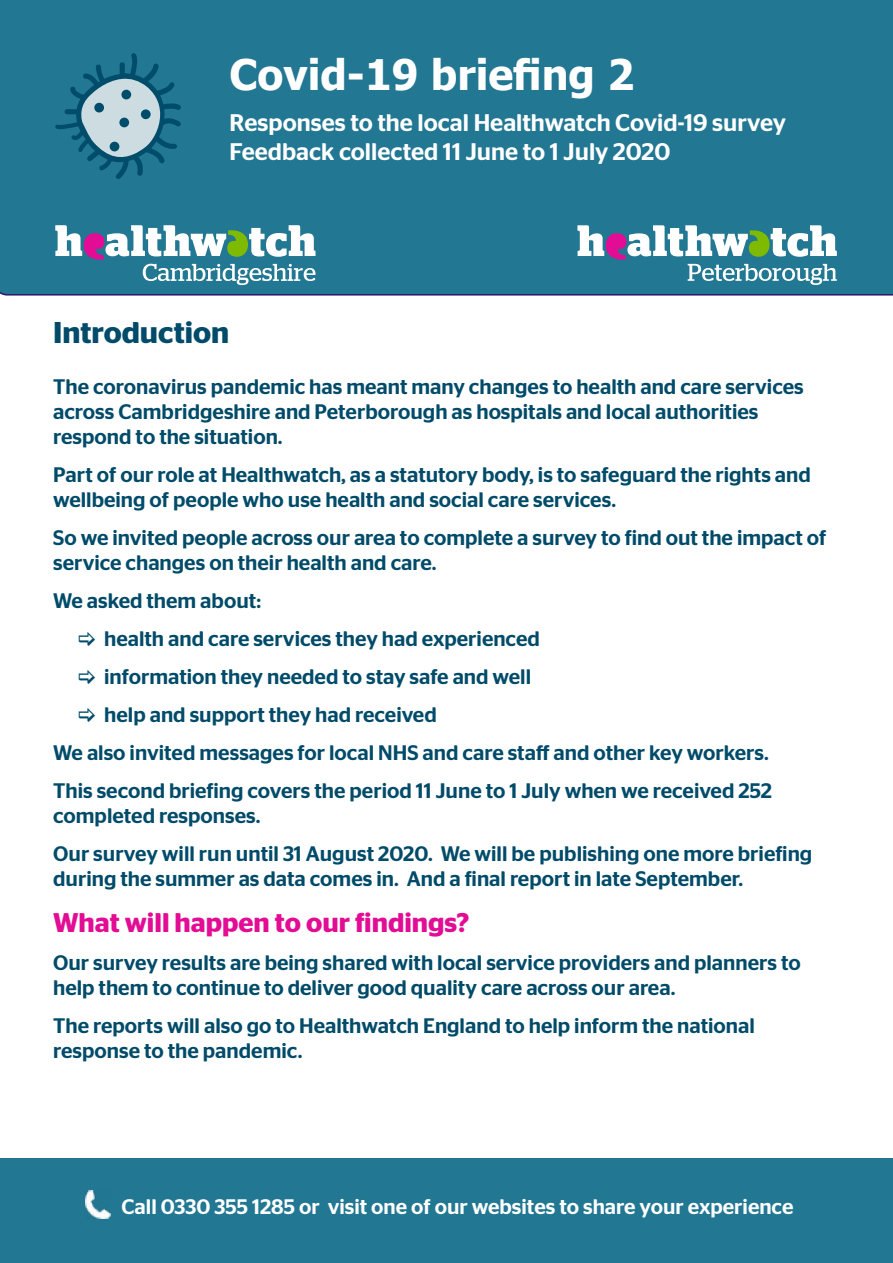
<style>
.page{position:relative;width:893px;height:1263px;background:#fff}
.page>*{position:absolute;margin:0;border:0;box-sizing:border-box;transform-origin:0 0}
.t1{font:700 42px "Tahoma";color:#fff}
.t2{font:600 30px "Stag Sans";color:#004b69}
.t3{font:600 27px "Stag Sans";color:#e30c95}
.t4{font:500 24px/28.8px "Stag Sans";color:#fff}
.t5{font:500 21px/25.2px "Stag Sans";color:#004b69}
.t6{font:500 21px "Stag Sans";color:#fff}
</style>
<div class="page">
<div style="left:0;top:0;width:893px;height:296px;background:#227793"></div>
<svg style="left:55px;top:53px;width:126px;height:126px;background:#4989a0"></svg>
<svg style="left:55px;top:225px;width:260px;height:60px"></svg>
<svg style="left:577px;top:225px;width:260px;height:60px"></svg>
<div style="left:0;top:1159px;width:893px;height:104px;background:#227793"></div>
<img style="left:85px;top:1191px;width:26px;height:28px">
<h1 class="t1" style="left:230px;top:45px;width:406px">Covid-19 briefing 2</h1>
<p class="t4" style="left:230px;top:108px;width:558px">Responses to the local Healthwatch Covid-19 survey<br>Feedback collected 11 June to 1 July 2020</p>
<h2 class="t2" style="left:53px;top:315px;width:177px">Introduction</h2>
<p class="t5" style="left:53px;top:374px;width:752px">The coronavirus pandemic has meant many changes to health and care services across Cambridgeshire and Peterborough as hospitals and local authorities respond to the situation.</p>
<p class="t5" style="left:53px;top:462px;width:759px">Part of our role at Healthwatch, as a statutory body, is to safeguard the rights and wellbeing of people who use health and social care services.</p>
<p class="t5" style="left:53px;top:525px;width:775px">So we invited people across our area to complete a survey to find out the impact of service changes on their health and care.</p>
<p class="t5" style="left:53px;top:588px;width:210px">We asked them about:</p>
<p class="t5" style="left:104px;top:626px;width:437px">health and care services they had experienced</p>
<p class="t5" style="left:104px;top:664px;width:428px">information they needed to stay safe and well</p>
<p class="t5" style="left:104px;top:702px;width:334px">help and support they had received</p>
<p class="t5" style="left:53px;top:740px;width:717px">We also invited messages for local NHS and care staff and other key workers.</p>
<p class="t5" style="left:53px;top:778px;width:720px">This second briefing covers the period 11 June to 1 July when we received 252</p>
<p class="t5" style="left:53px;top:797px;width:761px;line-height:38px">completed responses.<br>Our survey will run until 31 August 2020. We will be publishing one more briefing</p>
<p class="t5" style="left:53px;top:866px;width:692px">during the summer as data comes in. And a final report in late September.</p>
<p class="t3" style="left:53px;top:907px;width:418px">What will happen to our findings?</p>
<p class="t5" style="left:53px;top:950px;width:749px">Our survey results are being shared with local service providers and planners to help them to continue to deliver good quality care across our area.</p>
<p class="t5" style="left:53px;top:1013px;width:703px">The reports will also go to Healthwatch England to help inform the national response to the pandemic.</p>
<p class="t6" style="left:121px;top:1194px;width:674px">Call 0330 355 1285 or visit one of our websites to share your experience</p>
</div>
